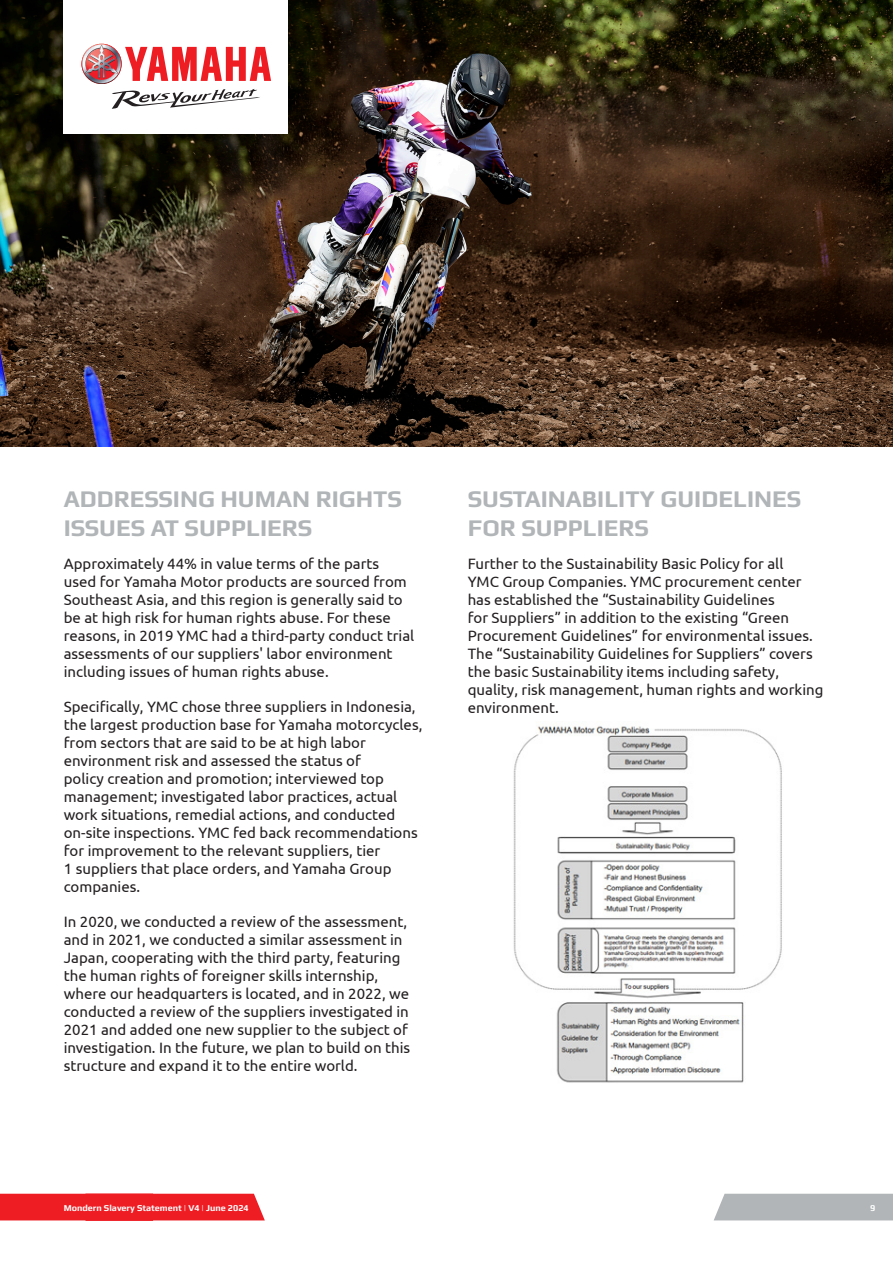
<style>
.page{position:relative;width:893px;height:1263px;background:#fff}
.page>*{position:absolute;margin:0;border:0;box-sizing:border-box;transform-origin:0 0}
.Heading_2{font:700 24px/28.8px "Play";color:#b1b5b7}
.Body_10pt_Reg{font:15px/18px "Ubuntu";color:#231f20}
.t1{font:700 9px "Play";color:#fff}
</style>
<div class="page">
<img style="left:0;top:0;width:893px;height:446px">
<div style="left:714px;top:1194px;width:179px;height:26px;background:#b1b5b7"></div>
<div style="left:0;top:1194px;width:265px;height:26px;background:#ee1d23"></div>
<img style="left:513px;top:725px;width:269px;height:358px">
<div style="left:63px;top:0;width:225px;height:134px;background:#fff"></div>
<img style="left:81px;top:44px;width:28px;height:20px">
<svg style="left:82px;top:45px;width:189px;height:64px"></svg>
<p class="Heading_2" style="left:64px;top:484px;width:340px">ADDRESSING HUMAN RIGHTS<br>ISSUES AT SUPPLIERS</p>
<p class="Body_10pt_Reg" style="left:64px;top:554px;width:352px">Approximately 44% in value terms of the parts used for Yamaha Motor products are sourced from Southeast Asia, and this region is generally said to be at high risk for human rights abuse. For these reasons, in 2019 YMC had a third-party conduct trial assessments of our suppliers' labor environment including issues of human rights abuse.</p>
<p class="Body_10pt_Reg" style="left:64px;top:697px;width:360px">Specifically, YMC chose three suppliers in Indonesia, the largest production base for Yamaha motorcycles, from sectors that are said to be at high labor environment risk and assessed the status of<br>policy creation and promotion; interviewed top management; investigated labor practices, actual work situations, remedial actions, and conducted on-site inspections. YMC fed back recommendations for improvement to the relevant suppliers, tier<br>1 suppliers that place orders, and Yamaha Group companies.</p>
<p class="Body_10pt_Reg" style="left:64px;top:912px;width:348px">In 2020, we conducted a review of the assessment, and in 2021, we conducted a similar assessment in Japan, cooperating with the third party, featuring the human rights of foreigner skills internship, where our headquarters is located, and in 2022, we conducted a review of the suppliers investigated in 2021 and added one new supplier to the subject of investigation. In the future, we plan to build on this structure and expand it to the entire world.</p>
<p class="Heading_2" style="left:468px;top:484px;width:335px">SUSTAINABILITY GUIDELINES<br>FOR SUPPLIERS</p>
<p class="Body_10pt_Reg" style="left:468px;top:554px;width:357px">Further to the Sustainability Basic Policy for all<br>YMC Group Companies. YMC procurement center has established the “Sustainability Guidelines<br>for Suppliers” in addition to the existing “Green Procurement Guidelines” for environmental issues.<br>The “Sustainability Guidelines for Suppliers” covers the basic Sustainability items including safety, quality, risk management, human rights and working environment.</p>
<p class="t1" style="left:64px;top:1203px;width:186px">Mondern Slavery Statement | V4 | June 2024</p>
<p class="t1" style="left:870px;top:1203px;width:7px">9</p>
</div>
